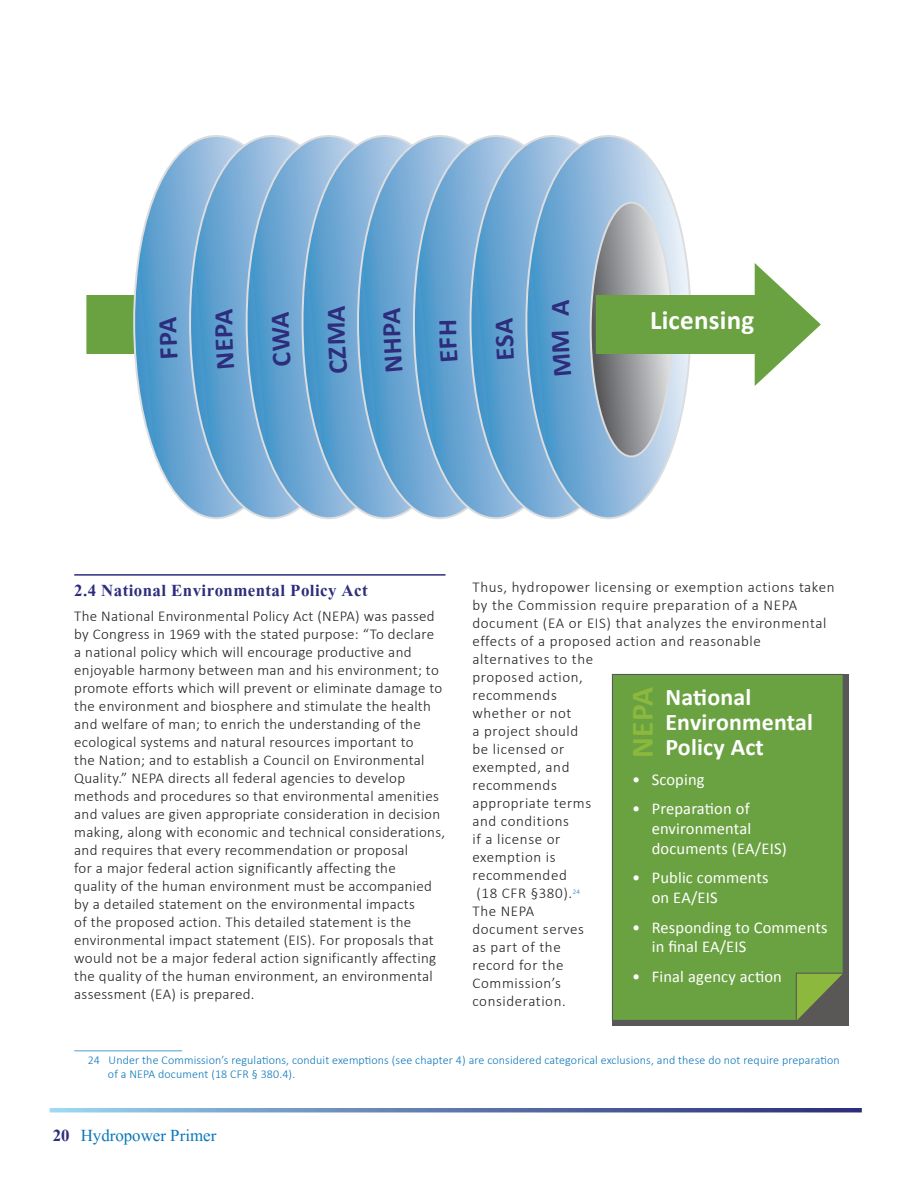
<style>
.page{position:relative;width:918px;height:1188px;background:#fff}
.page>*{position:absolute;margin:0;border:0;box-sizing:border-box;transform-origin:0 0}
.t1{font:700 31.5px "Calibri";color:#8cb83e}
.t2{font:700 27px "Calibri";letter-spacing:.01em;color:#fff}
.t3{font:700 27px "Calibri";color:#2e2d7c}
.t4{font:700 23.85px/24.9px "Calibri";letter-spacing:.01em;color:#fff}
.t5{font:700 21px "Aparajita";letter-spacing:.02em;color:#2e2d7c}
.t6{font:21px "Aparajita";color:#0a76ba}
.t7{font:16.5px/19.8px "Calibri";letter-spacing:.01em;color:#fff}
.t8{font:300 15px/18px "Calibri";letter-spacing:.02em;color:#231f20}
.t9{font:300 15px/18px "Calibri";letter-spacing:.04em;color:#231f20}
.t10{font:300 12px/13.5px "Calibri";letter-spacing:.01em;color:#0a76ba}
.s1{font-weight:700;color:#2e2d7c}
</style>
<div class="page">
<div style="left:86px;top:295px;width:178px;height:59px;background:#6aa141"></div>
<svg style="left:134px;top:144px;width:56px;height:366px"></svg>
<svg style="left:190px;top:136px;width:57px;height:382px"></svg>
<svg style="left:247px;top:136px;width:56px;height:382px"></svg>
<svg style="left:303px;top:136px;width:55px;height:382px"></svg>
<svg style="left:358px;top:136px;width:56px;height:382px"></svg>
<svg style="left:414px;top:136px;width:57px;height:382px"></svg>
<svg style="left:471px;top:136px;width:55px;height:382px"></svg>
<svg style="left:526px;top:136px;width:165px;height:382px"></svg>
<svg style="left:591px;top:203px;width:81px;height:253px"></svg>
<div style="left:596px;top:295px;width:177px;height:59px;background:#6aa141"></div>
<svg style="left:755px;top:263px;width:66px;height:123px"></svg>
<svg style="left:50px;top:1108px;width:812px;height:4px"></svg>
<hr style="left:74px;top:574px;width:372px;height:2px;background:#2e2d7c">
<hr style="left:74px;top:1050px;width:108px;height:1px;background:#4d9fcf">
<div style="left:612px;top:674px;width:236px;height:351px;background:#5a5757"></div>
<div style="left:611px;top:673px;width:232px;height:348px;background:#6aa141"></div>
<svg style="left:795px;top:972px;width:48px;height:49px"></svg>
<svg style="left:160px;top:332px;width:18px;height:26px"></svg>
<svg style="left:215px;top:325px;width:20px;height:44px"></svg>
<svg style="left:245px;top:263px;width:66px;height:123px"></svg>
<svg style="left:328px;top:305px;width:20px;height:69px"></svg>
<svg style="left:383px;top:307px;width:20px;height:65px"></svg>
<svg style="left:439px;top:321px;width:19px;height:41px"></svg>
<svg style="left:496px;top:335px;width:18px;height:24px"></svg>
<svg style="left:552px;top:331px;width:20px;height:45px"></svg>
<svg style="left:552px;top:299px;width:17px;height:17px"></svg>
<p class="t3" style="left:150px;top:333px;width:18px;rotate:-90deg">A</p>
<p class="t3" style="left:206px;top:325px;width:18px;rotate:-90deg">A</p>
<p class="t3" style="left:263px;top:328px;width:18px;rotate:-90deg">A</p>
<p class="t3" style="left:487px;top:334px;width:18px;rotate:-90deg">A</p>
<p class="t2" style="left:650px;top:303px;width:106px">Licensing</p>
<h2 class="t5" style="left:74px;top:581px;width:295px">2.4 National Environmental Policy Act</h2>
<p class="t8" style="left:74px;top:607px;width:372px">The National Environmental Policy Act (NEPA) was passed by Congress in 1969 with the stated purpose: “To declare<br>a national policy which will encourage productive and enjoyable harmony between man and his environment; to promote efforts which will prevent or eliminate damage to the environment and biosphere and stimulate the health and welfare of man; to enrich the understanding of the ecological systems and natural resources important to<br>the Nation; and to establish a Council on Environmental Quality.” NEPA directs all federal agencies to develop methods and procedures so that environmental amenities and values are given appropriate consideration in decision making, along with economic and technical considerations, and requires that every recommendation or proposal<br>for a major federal action significantly affecting the<br>quality of the human environment must be accompanied by a detailed statement on the environmental impacts<br>of the proposed action. This detailed statement is the environmental impact statement (EIS). For proposals that would not be a major federal action significantly affecting the quality of the human environment, an environmental assessment (EA) is prepared.</p>
<p class="t9" style="left:472px;top:578px;width:364px">Thus, hydropower licensing or exemption actions taken by the Commission require preparation of a NEPA document (EA or EIS) that analyzes the environmental effects of a proposed action and reasonable alternatives to the</p>
<p class="t9" style="left:472px;top:668px;width:120px">proposed action, recommends whether or not<br>a project should be licensed or exempted, and recommends appropriate terms and conditions<br>if a license or exemption is recommended (18 CFR §380).<sup>24<br></sup>The NEPA document serves as part of the record for the<br>Commission’s consideration.</p>
<p class="t1" style="left:622px;top:758px;width:72px;rotate:-90deg">NEPA</p>
<p class="t4" style="left:665px;top:684px;width:149px">National<br>Environmental<br>Policy Act</p>
<p class="t7" style="left:632px;top:769px;width:74px">• Scoping</p>
<p class="t7" style="left:652px;top:799px;width:137px;text-indent:-20px">• Preparation of environmental documents (EA/EIS)</p>
<p class="t7" style="left:652px;top:868px;width:119px;text-indent:-20px">• Public comments on EA/EIS</p>
<p class="t7" style="left:652px;top:917px;width:177px;text-indent:-20px">• Responding to Comments in final EA/EIS</p>
<p class="t7" style="left:632px;top:967px;width:151px">• Final agency action</p>
<p class="t10" style="left:108px;top:1053px;width:733px;text-indent:-20px">24 Under the Commission’s regulations, conduit exemptions (see chapter 4) are considered categorical exclusions, and these do not require preparation of a NEPA document (18 CFR § 380.4).</p>
<h3 class="t6" style="left:53px;top:1125px;width:165px"><span class="s1">20</span> Hydropower Primer</h3>
</div>
